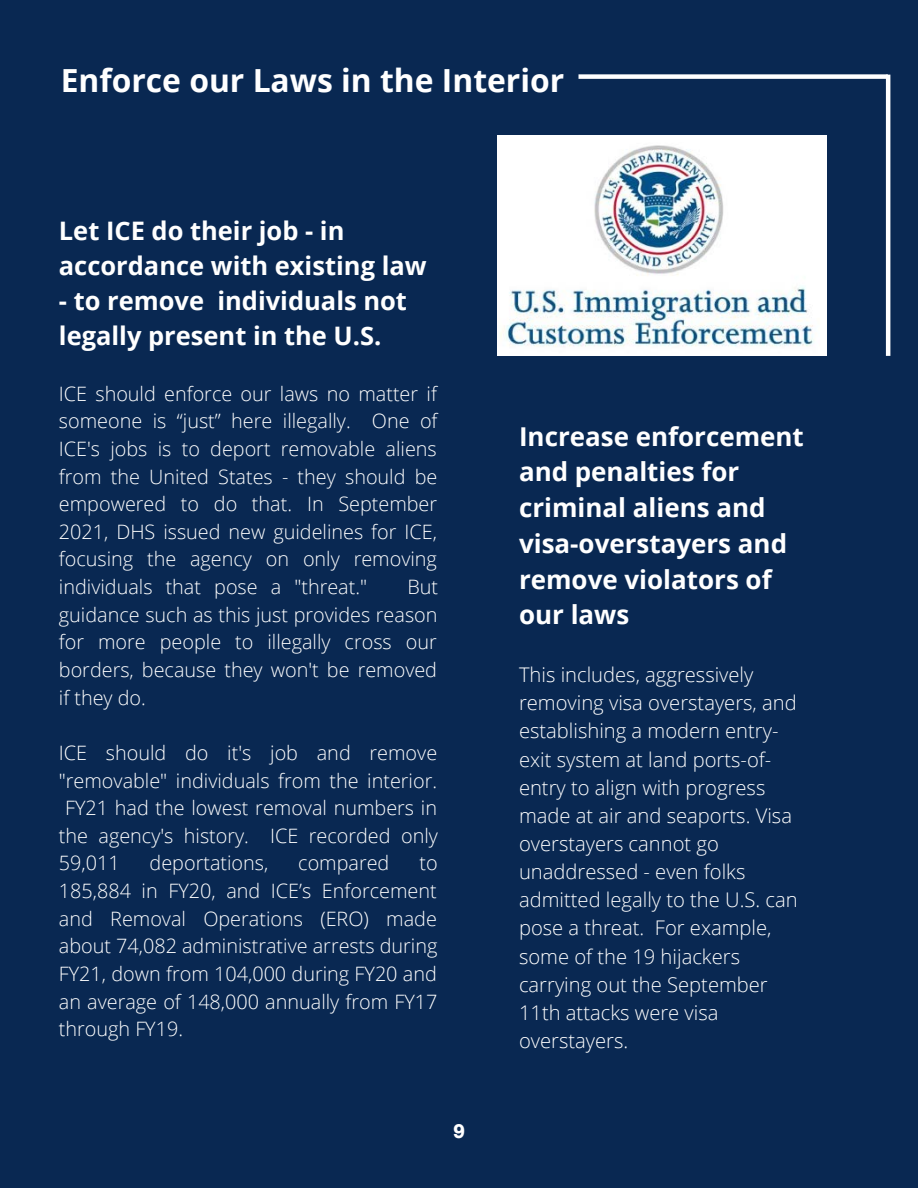
<style>
.page{position:relative;width:918px;height:1188px;background:#092852}
.page>*{position:absolute;margin:0;border:0;box-sizing:border-box;transform-origin:0 0}
.t1{font:700 31.8px "Open Sans";color:#fff}
.t2{font:700 25.95px/35.7px "Open Sans";color:#fff}
.t3{font:700 25.5px/35.1px "Open Sans";color:#fff}
.t4{font:300 20.25px/28.2px "Open Sans";color:#fff}
.t5{font:300 19.8px/27.6px "Open Sans";color:#fff;text-align:justify}
.t6{font:900 18px "Open Sauce One";color:#fff}
</style>
<div class="page">
<div style="left:579px;top:74px;width:309px;height:5px;background:#fff"></div>
<img style="left:498px;top:135px;width:328px;height:221px">
<hr style="left:886px;top:75px;width:4px;height:281px;background:#fff">
<h1 class="t1" style="left:61px;top:58px;width:505px">Enforce our Laws in the Interior</h1>
<p class="t3" style="left:59px;top:213px;width:369px">Let ICE do their job - in accordance with existing law</p>
<p class="t3" style="left:59px;top:283px;width:350px">- to remove individuals not legally present in the U.S.</p>
<p class="t5" style="left:59px;top:379px;width:380px">ICE should enforce our laws no matter if someone is “just” here illegally. One of ICE's jobs is to deport removable aliens from the United States - they should be empowered to do that. In September 2021, DHS issued new guidelines for ICE, focusing the agency on only removing individuals that pose a "threat."</p>
<p class="t5" style="left:59px;top:573px;width:381px;text-indent:348px">But guidance such as this just provides reason for more people to illegally cross our borders, because they won't be removed if they do.</p>
<p class="t5" style="left:59px;top:738px;width:380px">ICE should do it's job and remove</p>
<p class="t5" style="left:59px;top:766px;width:380px">"removable" individuals from the interior.</p>
<p class="t5" style="left:65px;top:794px;width:373px">FY21 had the lowest removal numbers in</p>
<p class="t5" style="left:59px;top:821px;width:381px">the agency's history. ICE recorded only</p>
<p class="t5" style="left:59px;top:849px;width:62px">59,011</p>
<p class="t5" style="left:150px;top:849px;width:120px">deportations,</p>
<p class="t5" style="left:298px;top:849px;width:93px">compared</p>
<p class="t5" style="left:59px;top:849px;width:380px;text-indent:360px">to 185,884 in FY20, and ICE’s Enforcement and Removal Operations (ERO) made about 74,082 administrative arrests during FY21, down from 104,000 during FY20 and an average of 148,000 annually from FY17 through FY19.</p>
<p class="t6" style="left:453px;top:1120px;width:13px">9</p>
<h2 class="t2" style="left:519px;top:418px;width:286px">Increase enforcement and penalties for criminal aliens and visa-overstayers and remove violators of our laws</h2>
<p class="t4" style="left:519px;top:660px;width:280px">This includes, aggressively removing visa overstayers, and establishing a modern entry&shy;exit system at land ports-of&shy;entry to align with progress made at air and seaports. Visa overstayers cannot go unaddressed - even folks admitted legally to the U.S. can pose a threat. For example, some of the 19 hijackers carrying out the September<br>11th attacks were visa overstayers.</p>
</div>
